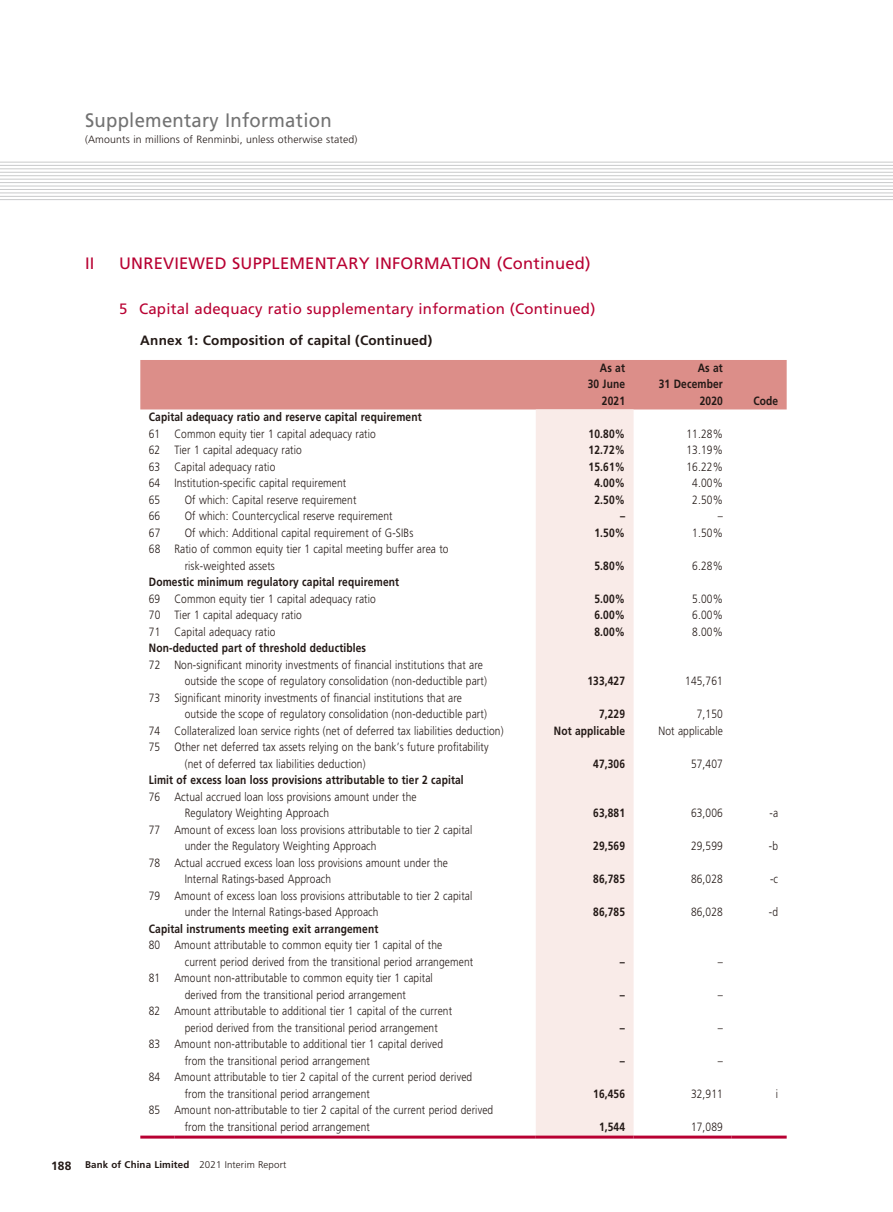
<style>
.page{position:relative;width:893px;height:1212px;background:#fff}
.page>*{position:absolute;margin:0;border:0;box-sizing:border-box;transform-origin:0 0}
.t1{font:19.5px "Frutiger";letter-spacing:.015em;color:#727272;scale:.95 1}
.t2{font:16.5px "Frutiger";letter-spacing:.015em;color:#b80032}
.t3{font:15px "Frutiger";letter-spacing:.015em;color:#b80032}
.t4{font:700 13.5px "Frutiger";letter-spacing:.015em;color:#231916}
.t5{font:300 12px/16.5px "Frutiger";letter-spacing:.015em;color:#231916;scale:.85 1}
.t6{font:700 12px/16.5px "Frutiger";letter-spacing:.015em;color:#231916;text-align:right;scale:.85 1}
.t7{font:300 10.5px "Frutiger";letter-spacing:.015em;color:#231916}
.t8{font:700 9.75px "Frutiger";letter-spacing:.015em;color:#231916}
.s1{font-size:12px}
.s2{font-weight:300}
</style>
<div class="page">
<hr style="left:0;top:162px;width:893px;height:1px;background:#c9cacb">
<hr style="left:0;top:165px;width:893px;height:1px;background:#c9cacb">
<hr style="left:0;top:168px;width:893px;height:1px;background:#c9cacb">
<hr style="left:0;top:172px;width:893px;height:1px;background:#c9cacb">
<hr style="left:0;top:175px;width:893px;height:1px;background:#c9cacb">
<hr style="left:0;top:179px;width:893px;height:1px;background:#c9cacb">
<hr style="left:0;top:182px;width:893px;height:1px;background:#c9cacb">
<hr style="left:0;top:186px;width:893px;height:1px;background:#c9cacb">
<hr style="left:0;top:189px;width:893px;height:1px;background:#c9cacb">
<hr style="left:0;top:192px;width:893px;height:1px;background:#c9cacb">
<hr style="left:0;top:196px;width:893px;height:1px;background:#c9cacb">
<hr style="left:0;top:199px;width:893px;height:1px;background:#c9cacb">
<div style="left:140px;top:360px;width:647px;height:49px;background:#dc8e89"></div>
<div style="left:536px;top:409px;width:98px;height:726px;background:#f9ebe8"></div>
<hr style="left:140px;top:1135px;width:34px;height:3px;background:#b80032">
<hr style="left:174px;top:1135px;width:362px;height:3px;background:#b80032">
<hr style="left:536px;top:1135px;width:98px;height:3px;background:#b80032">
<hr style="left:634px;top:1135px;width:97px;height:3px;background:#b80032">
<hr style="left:731px;top:1135px;width:56px;height:3px;background:#b80032">
<h1 class="t1" style="left:85px;top:108px;width:261px">Supplementary Information</h1>
<p class="t7" style="left:85px;top:133px;width:274px">(Amounts in millions of Renminbi, unless otherwise stated)</p>
<h2 class="t2" style="left:85px;top:254px;width:11px">II</h2>
<h2 class="t2" style="left:119px;top:254px;width:473px">UNREVIEWED SUPPLEMENTARY INFORMATION (Continued)</h2>
<p class="t3" style="left:119px;top:300px;width:478px">5 Capital adequacy ratio supplementary information (Continued)</p>
<p class="t4" style="left:140px;top:333px;width:293px">Annex 1: Composition of capital (Continued)</p>
<p class="t6" style="left:588px;top:359px;width:46px">As at<br>30 June<br>2021</p>
<p class="t6" style="left:659px;top:359px;width:77px">As at<br>31 December<br>2020</p>
<p class="t6" style="left:149px;top:409px;width:323px">Capital adequacy ratio and reserve capital requirement</p>
<p class="t5" style="left:149px;top:425px;width:269px">61 Common equity tier 1 capital adequacy ratio</p>
<p class="t6" style="left:589px;top:425px;width:44px">10.80%</p>
<p class="t5" style="left:686px;top:425px;width:44px">11.28%</p>
<p class="t5" style="left:149px;top:442px;width:182px">62 Tier 1 capital adequacy ratio</p>
<p class="t6" style="left:589px;top:442px;width:44px">12.72%</p>
<p class="t5" style="left:686px;top:442px;width:44px">13.19%</p>
<p class="t5" style="left:149px;top:458px;width:150px">63 Capital adequacy ratio</p>
<p class="t6" style="left:589px;top:458px;width:44px">15.61%</p>
<p class="t5" style="left:686px;top:458px;width:44px">16.22%</p>
<p class="t5" style="left:149px;top:475px;width:234px">64 Institution-specific capital requirement</p>
<p class="t6" style="left:594px;top:475px;width:38px">4.00%</p>
<p class="t5" style="left:692px;top:475px;width:38px">4.00%</p>
<p class="t5" style="left:149px;top:491px;width:15px">65</p>
<p class="t5" style="left:185px;top:491px;width:204px">Of which: Capital reserve requirement</p>
<p class="t6" style="left:594px;top:491px;width:38px">2.50%</p>
<p class="t5" style="left:692px;top:491px;width:38px">2.50%</p>
<p class="t5" style="left:149px;top:508px;width:15px">66</p>
<p class="t5" style="left:185px;top:508px;width:246px">Of which: Countercyclical reserve requirement</p>
<p class="t6" style="left:620px;top:508px;width:7px">–</p>
<p class="t5" style="left:718px;top:508px;width:7px">–</p>
<p class="t5" style="left:149px;top:524px;width:15px">67</p>
<p class="t5" style="left:185px;top:524px;width:270px">Of which: Additional capital requirement of G-SIBs</p>
<p class="t6" style="left:594px;top:524px;width:38px">1.50%</p>
<p class="t5" style="left:692px;top:524px;width:38px">1.50%</p>
<p class="t5" style="left:185px;top:541px;width:312px;text-indent:-36px">68 Ratio of common equity tier 1 capital meeting buffer area to risk-weighted assets</p>
<p class="t6" style="left:594px;top:557px;width:38px">5.80%</p>
<p class="t5" style="left:692px;top:557px;width:38px">6.28%</p>
<p class="t6" style="left:149px;top:574px;width:296px">Domestic minimum regulatory capital requirement</p>
<p class="t5" style="left:149px;top:590px;width:269px">69 Common equity tier 1 capital adequacy ratio</p>
<p class="t6" style="left:594px;top:590px;width:38px">5.00%</p>
<p class="t5" style="left:692px;top:590px;width:38px">5.00%</p>
<p class="t5" style="left:149px;top:607px;width:182px">70 Tier 1 capital adequacy ratio</p>
<p class="t6" style="left:594px;top:607px;width:38px">6.00%</p>
<p class="t5" style="left:692px;top:607px;width:38px">6.00%</p>
<p class="t5" style="left:149px;top:623px;width:150px">71 Capital adequacy ratio</p>
<p class="t6" style="left:594px;top:623px;width:38px">8.00%</p>
<p class="t5" style="left:692px;top:623px;width:38px">8.00%</p>
<p class="t6" style="left:149px;top:640px;width:257px">Non-deducted part of threshold deductibles</p>
<p class="t5" style="left:185px;top:656px;width:357px;text-indent:-36px">72 Non-significant minority investments of financial institutions that are outside the scope of regulatory consolidation (non-deductible part)</p>
<p class="t6" style="left:587px;top:673px;width:46px">133,427</p>
<p class="t5" style="left:685px;top:673px;width:46px">145,761</p>
<p class="t5" style="left:185px;top:689px;width:357px;text-indent:-36px">73 Significant minority investments of financial institutions that are outside the scope of regulatory consolidation (non-deductible part)</p>
<p class="t6" style="left:599px;top:706px;width:32px">7,229</p>
<p class="t5" style="left:697px;top:706px;width:32px">7,150</p>
<p class="t5" style="left:149px;top:722px;width:419px">74 Collateralized loan service rights (net of deferred tax liabilities deduction)</p>
<p class="t6" style="left:554px;top:722px;width:85px">Not applicable</p>
<p class="t5" style="left:658px;top:722px;width:77px">Not applicable</p>
<p class="t5" style="left:185px;top:739px;width:359px;text-indent:-36px">75 Other net deferred tax assets relying on the bank’s future profitability (net of deferred tax liabilities deduction)</p>
<p class="t6" style="left:593px;top:755px;width:39px">47,306</p>
<p class="t5" style="left:691px;top:755px;width:39px">57,407</p>
<p class="t6" style="left:753px;top:392px;width:31px">Code</p>
<p class="t6" style="left:149px;top:772px;width:372px">Limit of excess loan loss provisions attributable to tier 2 capital</p>
<p class="t5" style="left:185px;top:788px;width:274px;text-indent:-36px">76 Actual accrued loan loss provisions amount under the<br>Regulatory Weighting Approach</p>
<p class="t5" style="left:185px;top:821px;width:340px;text-indent:-36px">77 Amount of excess loan loss provisions attributable to tier 2 capital under the Regulatory Weighting Approach</p>
<p class="t5" style="left:185px;top:854px;width:311px;text-indent:-36px">78 Actual accrued excess loan loss provisions amount under the<br>Internal Ratings-based Approach</p>
<p class="t5" style="left:185px;top:887px;width:340px;text-indent:-36px">79 Amount of excess loan loss provisions attributable to tier 2 capital under the Internal Ratings-based Approach</p>
<p class="t6" style="left:149px;top:920px;width:271px">Capital instruments meeting exit arrangement</p>
<p class="t5" style="left:185px;top:937px;width:341px;text-indent:-36px">80 Amount attributable to common equity tier 1 capital of the current period derived from the transitional period arrangement</p>
<p class="t5" style="left:185px;top:970px;width:293px;text-indent:-36px">81 Amount non-attributable to common equity tier 1 capital derived from the transitional period arrangement</p>
<p class="t5" style="left:185px;top:1003px;width:316px;text-indent:-36px">82 Amount attributable to additional tier 1 capital of the current period derived from the transitional period arrangement</p>
<p class="t5" style="left:185px;top:1036px;width:306px;text-indent:-36px">83 Amount non-attributable to additional tier 1 capital derived from the transitional period arrangement</p>
<p class="t5" style="left:185px;top:1069px;width:340px;text-indent:-36px">84 Amount attributable to tier 2 capital of the current period derived from the transitional period arrangement</p>
<p class="t5" style="left:185px;top:1102px;width:365px;text-indent:-36px">85 Amount non-attributable to tier 2 capital of the current period derived from the transitional period arrangement</p>
<p class="t8" style="left:51px;top:1159px;width:237px"><span class="s1">188</span> Bank of China Limited <span class="s2">2021 Interim Report</span></p>
<p class="t6" style="left:593px;top:805px;width:39px">63,881</p>
<p class="t5" style="left:691px;top:805px;width:39px">63,006</p>
<p class="t5" style="left:769px;top:805px;width:12px">-a</p>
<p class="t6" style="left:593px;top:838px;width:39px">29,569</p>
<p class="t5" style="left:691px;top:838px;width:39px">29,599</p>
<p class="t5" style="left:769px;top:838px;width:12px">-b</p>
<p class="t6" style="left:593px;top:871px;width:39px">86,785</p>
<p class="t5" style="left:691px;top:871px;width:39px">86,028</p>
<p class="t5" style="left:770px;top:871px;width:11px">-c</p>
<p class="t6" style="left:593px;top:904px;width:39px">86,785</p>
<p class="t5" style="left:691px;top:904px;width:39px">86,028</p>
<p class="t5" style="left:769px;top:904px;width:12px">-d</p>
<p class="t6" style="left:620px;top:953px;width:8px">–</p>
<p class="t5" style="left:718px;top:953px;width:8px">–</p>
<p class="t6" style="left:620px;top:986px;width:8px">–</p>
<p class="t5" style="left:718px;top:986px;width:8px">–</p>
<p class="t6" style="left:620px;top:1019px;width:8px">–</p>
<p class="t5" style="left:718px;top:1019px;width:8px">–</p>
<p class="t6" style="left:620px;top:1052px;width:8px">–</p>
<p class="t5" style="left:718px;top:1052px;width:8px">–</p>
<p class="t6" style="left:593px;top:1085px;width:39px">16,456</p>
<p class="t5" style="left:691px;top:1085px;width:39px">32,911</p>
<p class="t5" style="left:776px;top:1085px;width:4px">i</p>
<p class="t6" style="left:599px;top:1118px;width:32px">1,544</p>
<p class="t5" style="left:691px;top:1118px;width:39px">17,089</p>
</div>
